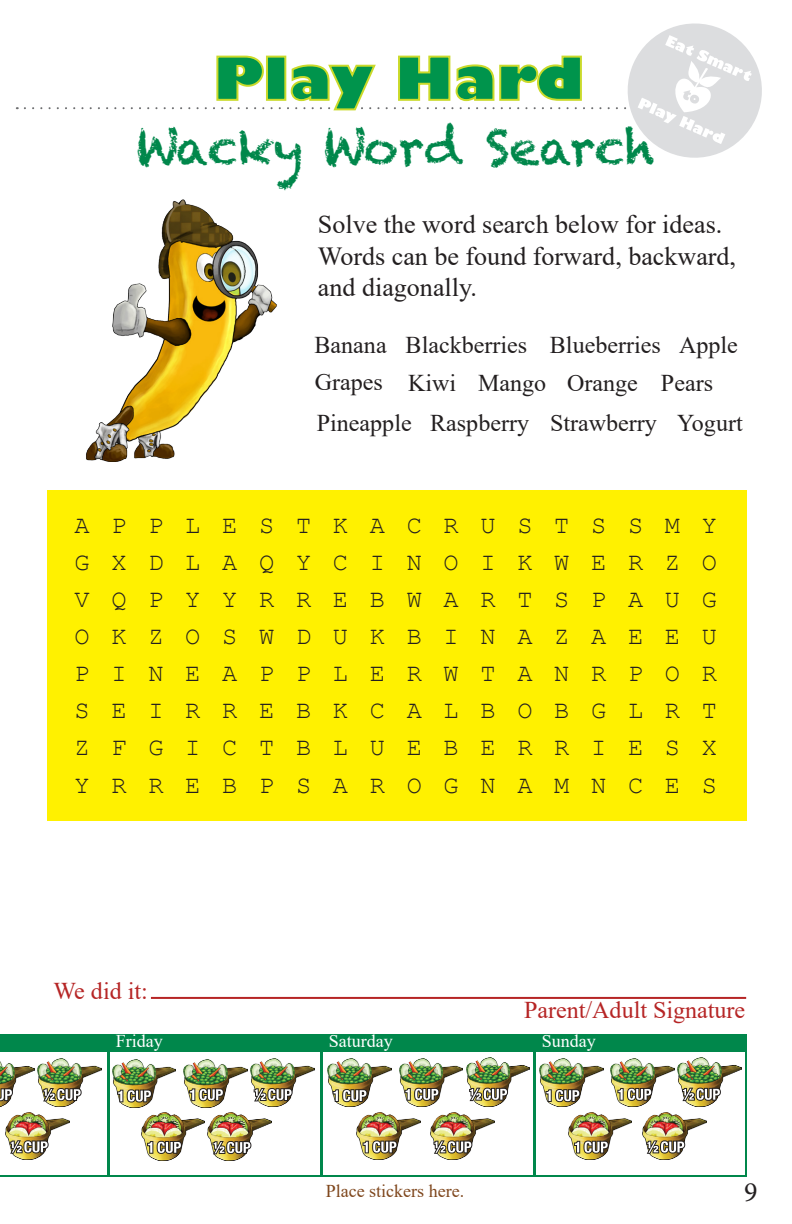
<style>
.page{position:relative;width:792px;height:1224px;background:#fff}
.page>*{position:absolute;margin:0;border:0;box-sizing:border-box;transform-origin:0 0}
.t1{font:48px "Chalkduster";letter-spacing:-.005em;color:#00874b}
.t2{font:28px "Minion Pro";color:#231f20}
.t3{font:26px/31.2px "Times New Roman";color:#231f20}
.t4{font:25.2px/37px "Courier New";letter-spacing:.86em;color:#231f20;text-align:justify}
.t5{font:24px/39.6px "Times New Roman";color:#231f20}
.t6{font:24px "Times New Roman";color:#b62525}
.t7{font:18px "Times New Roman";color:#fff}
.t8{font:18px "Times New Roman";color:#7f471d}
</style>
<div class="page">
<div style="left:48px;top:490px;width:699px;height:331px;background:#fff100"></div>
<svg style="left:25px;top:23px;width:737px;height:135px"></svg>
<hr style="left:151px;top:997px;width:595px;height:2px;background:#b62525">
<div style="left:0;top:1034px;width:747px;height:143px;background:#00874b"></div>
<div style="left:0;top:1052px;width:745px;height:123px;background:#fff"></div>
<hr style="left:107px;top:1051px;width:2px;height:125px;background:#00874b">
<hr style="left:320px;top:1051px;width:2px;height:125px;background:#00874b">
<hr style="left:533px;top:1051px;width:2px;height:125px;background:#00874b">
<img style="left:184px;top:1059px;width:63px;height:48px">
<img style="left:251px;top:1059px;width:63px;height:48px">
<img style="left:208px;top:1113px;width:63px;height:47px">
<img style="left:112px;top:1059px;width:64px;height:48px">
<img style="left:141px;top:1113px;width:64px;height:47px">
<img style="left:399px;top:1058px;width:64px;height:49px">
<img style="left:466px;top:1058px;width:64px;height:48px">
<img style="left:431px;top:1112px;width:64px;height:48px">
<img style="left:328px;top:1058px;width:63px;height:49px">
<img style="left:357px;top:1112px;width:63px;height:48px">
<img style="left:611px;top:1058px;width:63px;height:49px">
<img style="left:678px;top:1058px;width:63px;height:48px">
<img style="left:643px;top:1112px;width:63px;height:48px">
<img style="left:539px;top:1058px;width:64px;height:49px">
<img style="left:568px;top:1112px;width:64px;height:48px">
<img style="left:0;top:1061px;width:34px;height:46px">
<img style="left:38px;top:1058px;width:63px;height:49px">
<img style="left:6px;top:1112px;width:64px;height:48px">
<svg style="left:8px;top:1139px;width:42px;height:16px"></svg>
<svg style="left:41px;top:1086px;width:42px;height:17px"></svg>
<svg style="left:0;top:1087px;width:14px;height:16px"></svg>
<svg style="left:211px;top:1139px;width:42px;height:17px"></svg>
<svg style="left:252px;top:1086px;width:42px;height:17px"></svg>
<svg style="left:116px;top:1088px;width:37px;height:16px"></svg>
<svg style="left:146px;top:1139px;width:37px;height:17px"></svg>
<svg style="left:188px;top:1087px;width:37px;height:16px"></svg>
<svg style="left:432px;top:1139px;width:42px;height:16px"></svg>
<svg style="left:468px;top:1086px;width:41px;height:16px"></svg>
<svg style="left:332px;top:1087px;width:37px;height:17px"></svg>
<svg style="left:362px;top:1139px;width:37px;height:16px"></svg>
<svg style="left:404px;top:1086px;width:37px;height:16px"></svg>
<svg style="left:645px;top:1139px;width:42px;height:16px"></svg>
<svg style="left:681px;top:1086px;width:41px;height:16px"></svg>
<svg style="left:544px;top:1087px;width:38px;height:17px"></svg>
<svg style="left:573px;top:1139px;width:37px;height:16px"></svg>
<svg style="left:616px;top:1086px;width:38px;height:16px"></svg>
<img style="left:86px;top:199px;width:191px;height:263px">
<h1 class="t1" style="left:136px;top:119px;width:521px">Wacky Word Search</h1>
<p class="t3" style="left:318px;top:208px;width:420px">Solve the word search below for ideas.<br>Words can be found forward, backward, and diagonally.</p>
<p class="t5" style="left:315px;top:325px;width:347px;line-height:38.4px;text-indent:91px">Blackberries Blueberries<br>Grapes Kiwi Mango</p>
<p class="t5" style="left:679px;top:324px;width:60px">Apple</p>
<p class="t5" style="left:315px;top:324px;width:74px">Banana</p>
<p class="t5" style="left:317px;top:362px;width:427px;text-indent:250px">Orange Pears<br>Pineapple Raspberry Strawberry Yogurt</p>
<p class="t4" style="left:75px;top:506px;width:644px">APPLESTKACRUSTSSMY GXDLAQYCINOIKWERZO VQPYYRREBWARTSPAUG OKZOSWDUKBINAZAEEU PINEAPPLERWTANRPOR SEIRREBKCALBOBGLRT ZFGICTBLUEBERRIESX YRREBPSAROGNAMNCES</p>
<p class="t6" style="left:54px;top:974px;width:96px">We did it:</p>
<p class="t6" style="left:524px;top:993px;width:223px">Parent/Adult Signature</p>
<p class="t7" style="left:116px;top:1028px;width:49px">Friday</p>
<p class="t7" style="left:329px;top:1028px;width:66px">Saturday</p>
<p class="t7" style="left:542px;top:1028px;width:56px">Sunday</p>
<p class="t8" style="left:326px;top:1178px;width:140px">Place stickers here.</p>
<p class="t2" style="left:744px;top:1173px;width:15px">9</p>
</div>
